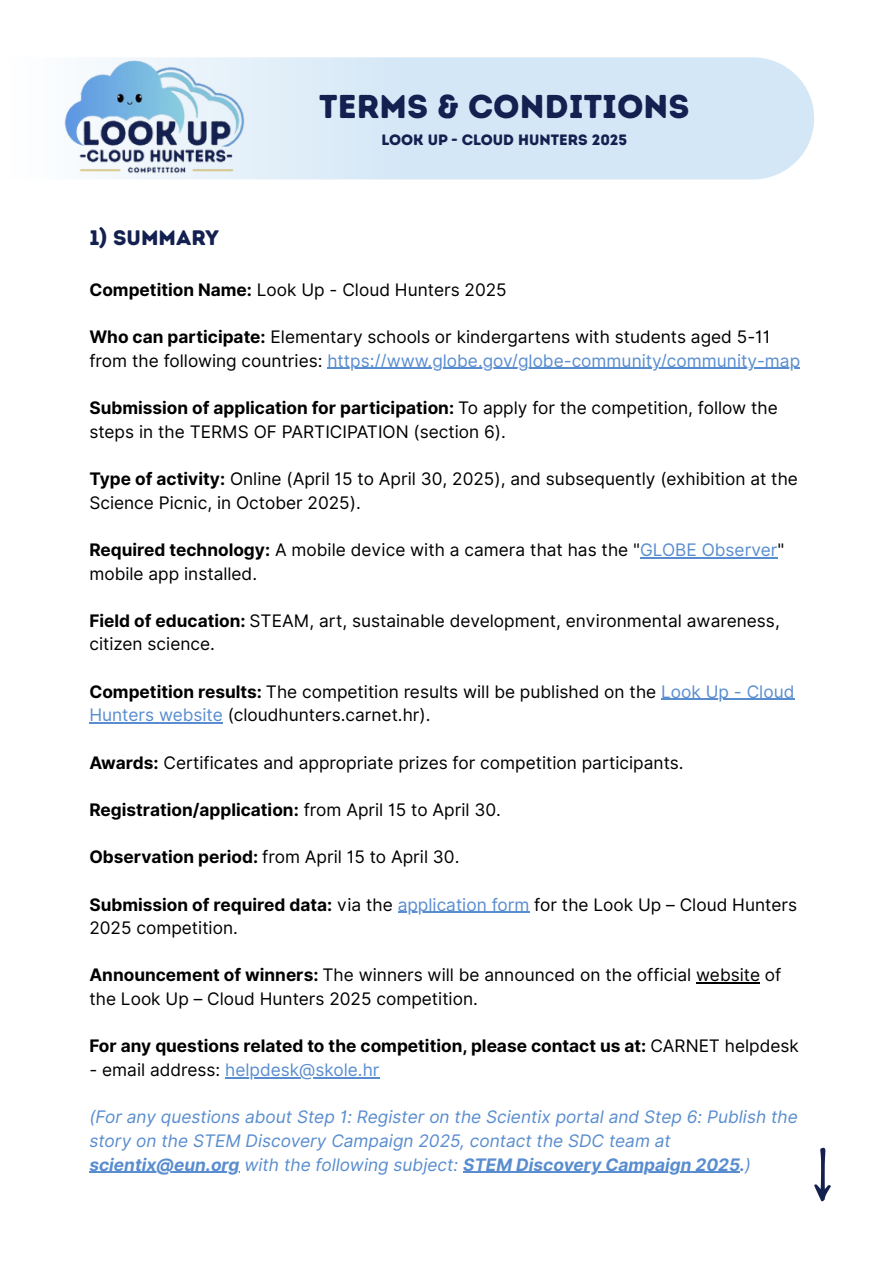
<style>
.page{position:relative;width:894px;height:1264px;background:#fff}
.page>*{position:absolute;margin:0;border:0;box-sizing:border-box;transform-origin:0 0}
.t1{font:33px "Intro Rust Base";color:#132050}
.t2{font:21px "Intro Rust Base";color:#132050}
.t3{font:17.25px/23.7px "Inter";color:#000}
.t4{font:italic 17.25px/23.7px "Inter";color:#598dcf}
.t5{font:700 17.25px "Inter";color:#000}
.t6{font:italic 700 17.25px "Inter";color:#598dcf}
.t7{font:17.25px "Inter";color:#598dcf}
.t8{font:15px "Intro Rust Base";color:#132050}
.s1{font-weight:700}
.s2{color:#598dcf}
.s3{font-weight:400}
.s4{color:#000}
</style>
<div class="page">
<hr style="left:327px;top:368px;width:473px;height:1px;background:#598dcf">
<hr style="left:640px;top:557px;width:137px;height:1px;background:#598dcf">
<hr style="left:661px;top:699px;width:133px;height:1px;background:#598dcf">
<hr style="left:89px;top:722px;width:134px;height:1px;background:#598dcf">
<hr style="left:397px;top:911px;width:132px;height:1px;background:#598dcf">
<hr style="left:696px;top:982px;width:63px;height:1px;background:#000">
<hr style="left:225px;top:1077px;width:154px;height:1px;background:#598dcf">
<hr style="left:89px;top:1171px;width:150px;height:1px;background:#598dcf">
<hr style="left:463px;top:1171px;width:276px;height:1px;background:#598dcf">
<div style="left:313px;top:57px;width:501px;height:122px;background:#d4e7f6"></div>
<svg style="left:814px;top:1147px;width:16px;height:54px"></svg>
<img style="left:64px;top:57px;width:249px;height:123px">
<h2 class="t1" style="left:319px;top:87px;width:372px">TERMS &amp; CONDITIONS</h2>
<h2 class="t8" style="left:381px;top:131px;width:247px">LOOK UP - CLOUD HUNTERS 2025</h2>
<p class="t2" style="left:89px;top:225px;width:131px">1) SUMMARY</p>
<p class="t3" style="left:89px;top:278px;width:419px"><span class="s1">Competition Name:</span> Look Up - Cloud Hunters 2025</p>
<p class="t3" style="left:89px;top:325px;width:712px"><span class="s1">Who can participate:</span> Elementary schools or kindergartens with students aged 5-11 from the following countries: <span class="s2">https://www.globe.gov/globe-community/community-map</span></p>
<p class="t3" style="left:89px;top:396px;width:689px"><span class="s1">Submission of application for participation:</span> To apply for the competition, follow the steps in the TERMS OF PARTICIPATION (section 6).</p>
<h1 class="t3" style="left:89px;top:467px;width:709px"><span class="s1">Type of activity:</span> Online (April 15 to April 30, 2025), and subsequently (exhibition at the<br>Science Picnic, in October 2025).</h1>
<h2 class="t3" style="left:89px;top:537px;width:696px"><span class="s1">Required technology:</span> A mobile device with a camera that has the "<span class="s2">GLOBE Observer</span>" mobile app installed.</h2>
<h2 class="t3" style="left:89px;top:608px;width:691px"><span class="s1">Field of education:</span> STEAM, art, sustainable development, environmental awareness, citizen science.</h2>
<h2 class="t3" style="left:89px;top:679px;width:706px"><span class="s1">Competition results:</span> The competition results will be published on the <span class="s2">Look Up - Cloud</span></h2>
<h2 class="t3" style="left:89px;top:703px;width:342px"><span class="s2">Hunters website</span> (cloudhunters.carnet.hr).</h2>
<h2 class="t3" style="left:89px;top:750px;width:595px"><span class="s1">Awards:</span> Certificates and appropriate prizes for competition participants.</h2>
<h2 class="t5" style="left:89px;top:799px;width:413px">Registration/application: <span class="s3">from April 15 to April 30.</span></h2>
<h2 class="t3" style="left:89px;top:845px;width:371px"><span class="s1">Observation period:</span> from April 15 to April 30.</h2>
<h2 class="t3" style="left:89px;top:892px;width:709px"><span class="s1">Submission of required data:</span> via the <span class="s2">application form</span> for the Look Up – Cloud Hunters</h2>
<h2 class="t3" style="left:89px;top:916px;width:150px">2025 competition.</h2>
<h2 class="t3" style="left:89px;top:963px;width:693px"><span class="s1">Announcement of winners:</span> The winners will be announced on the official website of</h2>
<h2 class="t3" style="left:89px;top:987px;width:390px">the Look Up – Cloud Hunters 2025 competition.</h2>
<h2 class="t5" style="left:89px;top:1035px;width:711px">For any questions related to the competition, please contact us at: <span class="s3">CARNET helpdesk</span></h2>
<h2 class="t7" style="left:89px;top:1059px;width:291px"><span class="s4">- email address:</span> helpdesk@skole.hr</h2>
<h2 class="t4" style="left:89px;top:1105px;width:709px">(For any questions about Step 1: Register on the Scientix portal and Step 6: Publish the story on the STEM Discovery Campaign 2025, contact the SDC team at</h2>
<h2 class="t6" style="left:89px;top:1154px;width:663px">scientix@eun.org <span class="s3">with the following subject:</span> STEM Discovery Campaign 2025.<span class="s3">)</span></h2>
</div>
